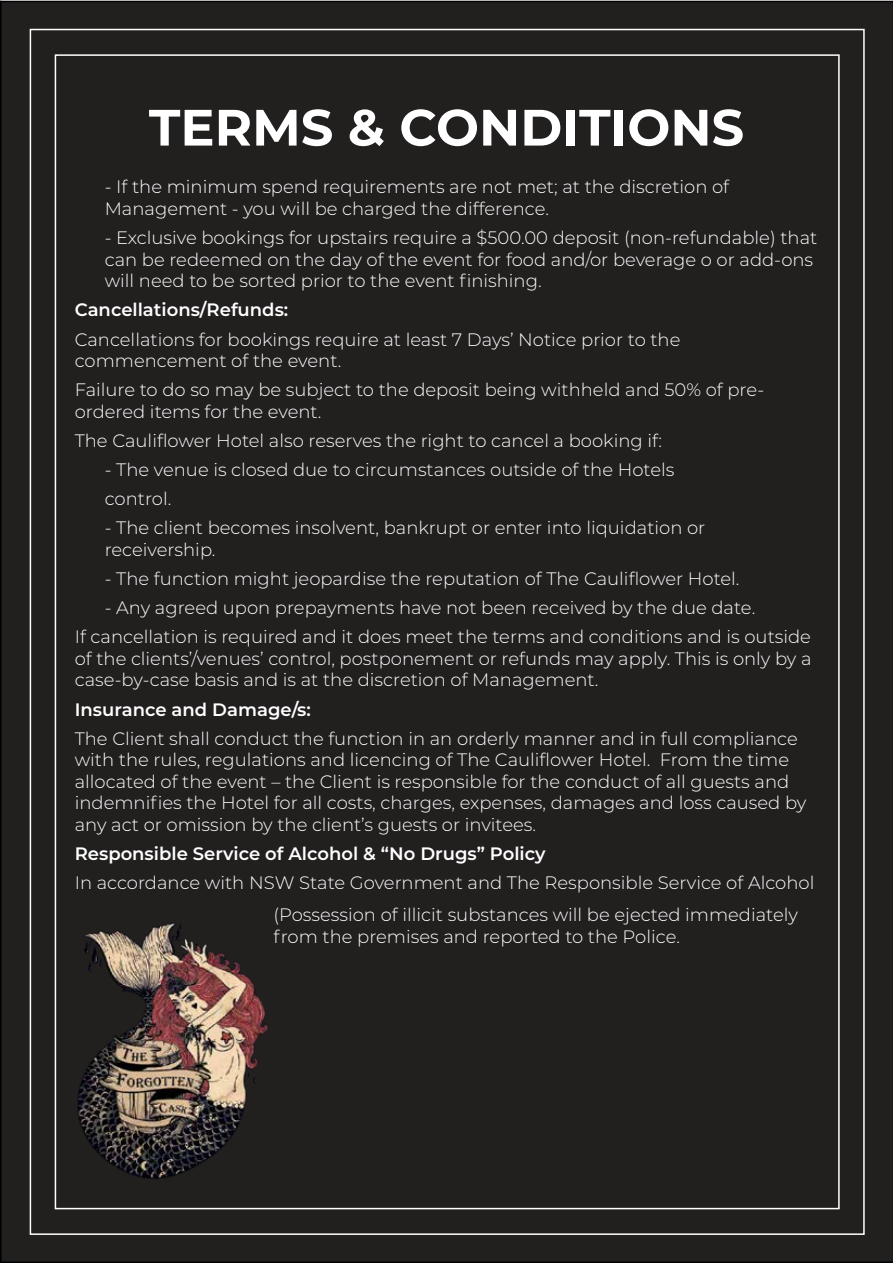
<style>
.page{position:relative;width:893px;height:1263px;background:#fff}
.page>*{position:absolute;margin:0;border:0;box-sizing:border-box;transform-origin:0 0}
.t1{font:700 51px "Montserrat";color:#fff}
.t2{font:300 18px/21.6px "Montserrat";color:#fff}
.t3{font:600 18px "Montserrat";color:#fff}
</style>
<div class="page">
<div style="left:0;top:1px;width:893px;height:1262px;background:#221f1f"></div>
<img style="left:73px;top:918px;width:200px;height:267px">
<h1 class="t1" style="left:149px;top:91px;width:597px">TERMS &amp; CONDITIONS</h1>
<p class="t2" style="left:105px;top:176px;width:626px">- If the minimum spend requirements are not met; at the discretion of<br>Management - you will be charged the difference.</p>
<p class="t2" style="left:105px;top:226px;width:714px">- Exclusive bookings for upstairs require a $500.00 deposit (non-refundable) that can be redeemed on the day of the event for food and/or beverage o or add-ons will need to be sorted prior to the event finishing.</p>
<p class="t3" style="left:75px;top:297px;width:215px">Cancellations/Refunds:</p>
<p class="t2" style="left:75px;top:328px;width:607px">Cancellations for bookings require at least 7 Days’ Notice prior to the commencement of the event.</p>
<p class="t2" style="left:75px;top:378px;width:691px">Failure to do so may be subject to the deposit being withheld and 50% of pre&shy;ordered items for the event.</p>
<p class="t2" style="left:75px;top:429px;width:589px">The Cauliflower Hotel also reserves the right to cancel a booking if:</p>
<p class="t2" style="left:105px;top:454px;width:571px;line-height:29.1px">- The venue is closed due to circumstances outside of the Hotels control.</p>
<p class="t2" style="left:105px;top:516px;width:602px">- The client becomes insolvent, bankrupt or enter into liquidation or receivership.</p>
<p class="t2" style="left:105px;top:567px;width:636px">- The function might jeopardise the reputation of The Cauliflower Hotel.</p>
<p class="t2" style="left:75px;top:592px;width:738px;line-height:29.1px;text-indent:30px">- Any agreed upon prepayments have not been received by the due date.<br>If cancellation is required and it does meet the terms and conditions and is outside</p>
<p class="t2" style="left:75px;top:647px;width:738px">of the clients’/venues’ control, postponement or refunds may apply. This is only by a case-by-case basis and is at the discretion of Management.</p>
<p class="t3" style="left:75px;top:696px;width:238px">Insurance and Damage/s:</p>
<p class="t2" style="left:75px;top:727px;width:733px">The Client shall conduct the function in an orderly manner and in full compliance with the rules, regulations and licencing of The Cauliflower Hotel. From the time allocated of the event – the Client is responsible for the conduct of all guests and indemnifies the Hotel for all costs, charges, expenses, damages and loss caused by any act or omission by the client’s guests or invitees.</p>
<p class="t3" style="left:75px;top:841px;width:472px">Responsible Service of Alcohol &amp; “No Drugs” Policy</p>
<p class="t2" style="left:273px;top:866px;width:542px;line-height:32px;text-indent:-199px">In accordance with NSW State Government and The Responsible Service of Alcohol (Possession of illicit substances will be ejected immediately</p>
<p class="t2" style="left:273px;top:925px;width:408px">from the premises and reported to the Police.</p>
</div>
